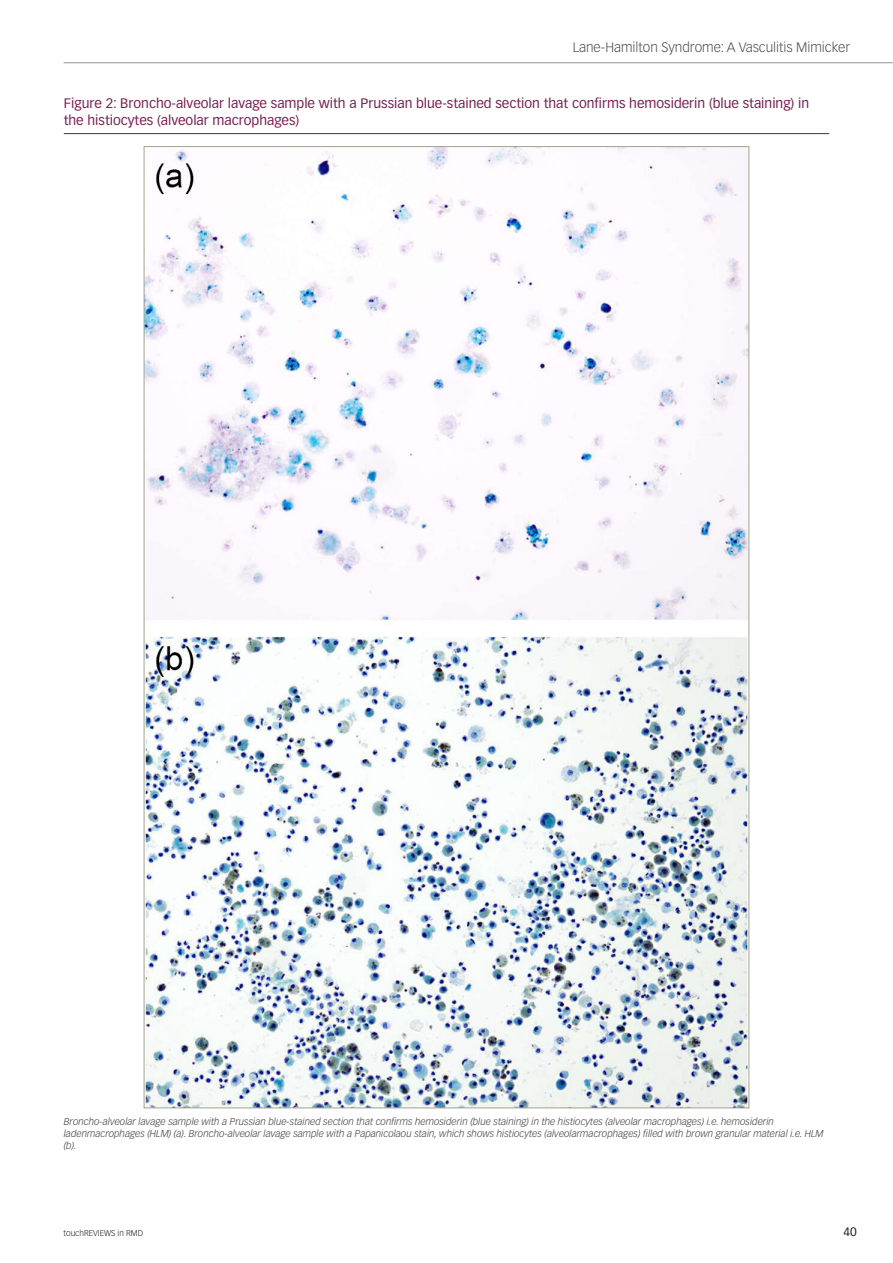
<style>
.page{position:relative;width:893px;height:1263px;background:#fff}
.page>*{position:absolute;margin:0;border:0;box-sizing:border-box;transform-origin:0 0}
.t1{font:13.5px/16.5px "Vectora LT Std";color:#7b1f4f}
.t2{font:300 13.5px "Vectora LT Std";color:#4b4c4d}
.t3{font:12px "Vectora LT Std";color:#231f20}
.t4{font:italic 300 9.75px/12px "Vectora LT Std";color:#3e3e3f}
.t5{font:300 8.25px "Vectora LT Std";color:#231f20}
</style>
<div class="page">
<hr style="left:64px;top:62px;width:829px;height:1px;background:#939598">
<hr style="left:64px;top:133px;width:765px;height:1px;background:#10502a">
<img style="left:146px;top:148px;width:601px;height:958px">
<h1 class="t2" style="left:573px;top:39px;width:279px">Lane-Hamilton Syndrome: A Vasculitis Mimicker</h1>
<h1 class="t1" style="left:64px;top:95px;width:747px">Figure 2: Broncho-alveolar lavage sample with a Prussian blue-stained section that confirms hemosiderin (blue staining) in the histiocytes (alveolar macrophages)</h1>
<p class="t4" style="left:64px;top:1115px;width:761px">Broncho-alveolar lavage sample with a Prussian blue-stained section that confirms hemosiderin (blue staining) in the histiocytes (alveolar macrophages) i.e. hemosiderin ladenmacrophages (HLM) (a). Broncho-alveolar lavage sample with a Papanicolaou stain, which shows histiocytes (alveolarmacrophages) filled with brown granular material i.e. HLM (b).</p>
<p class="t5" style="left:64px;top:1228px;width:81px">touchREVIEWS in RMD</p>
<p class="t3" style="left:843px;top:1225px;width:15px">40</p>
</div>
